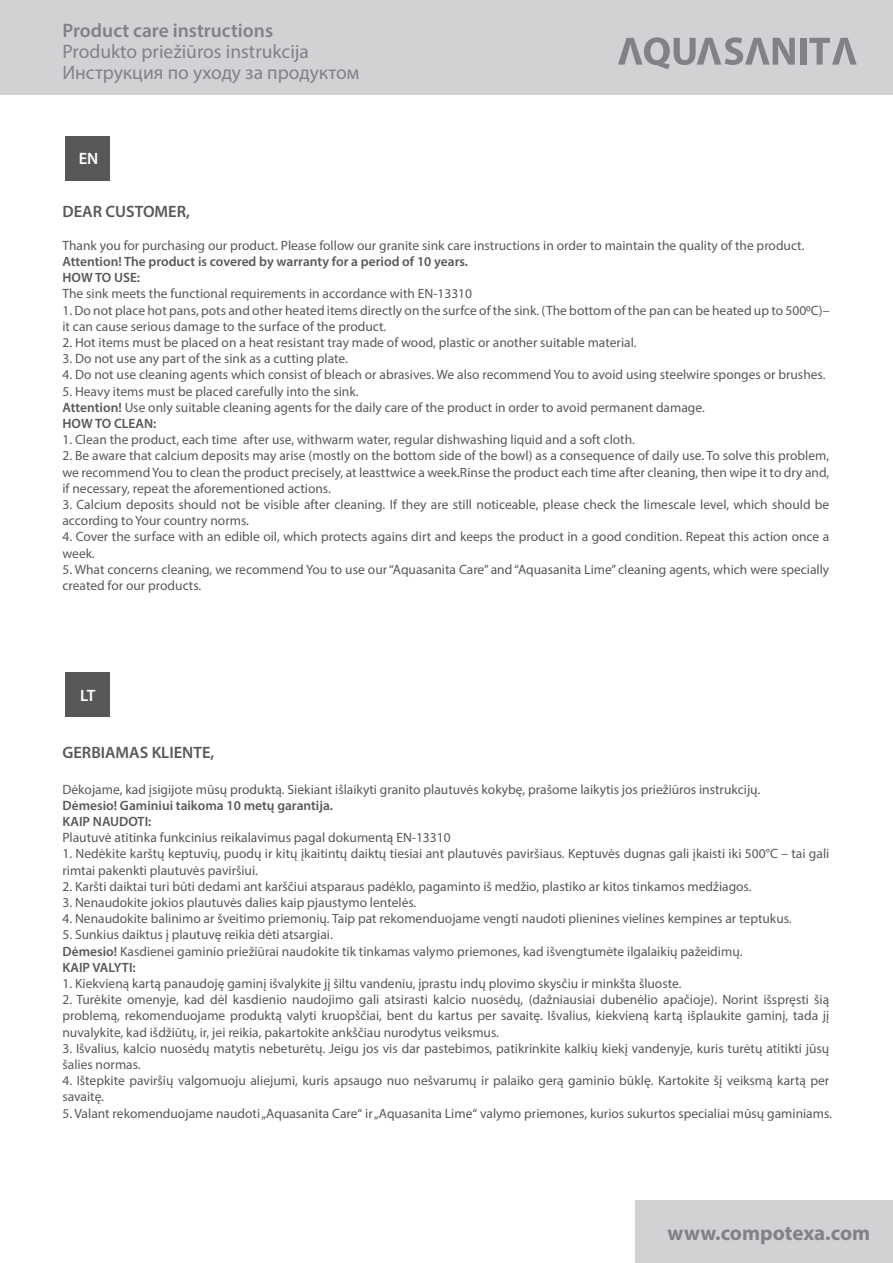
<style>
.page{position:relative;width:893px;height:1263px;background:#fff}
.page>*{position:absolute;margin:0;border:0;box-sizing:border-box;transform-origin:0 0}
.t1{font:700 21px "Myriad Pro";color:#808285}
.t2{font:19.5px/21px "Myriad Pro";color:#808285}
.t3{font:600 19.5px "Myriad Pro";color:#808285}
.t4{font:600 16.5px "Myriad Pro";color:#57585a}
.t5{font:600 16.5px "Myriad Pro";color:#fff}
.t6{font:13.5px/16.2px "Myriad Pro";color:#57585a}
.t7{font:600 13.5px/16.2px "Myriad Pro";color:#57585a}
.s1{font-weight:600}
</style>
<div class="page">
<div style="left:66px;top:136px;width:44px;height:44px;background:#57585a"></div>
<div style="left:66px;top:672px;width:44px;height:45px;background:#57585a"></div>
<div style="left:635px;top:1200px;width:258px;height:63px;background:#d1d2d4"></div>
<div style="left:0;top:0;width:893px;height:94px;background:#d1d2d4"></div>
<svg style="left:618px;top:37px;width:177px;height:32px"></svg>
<div style="left:800px;top:38px;width:6px;height:27px;background:#808285"></div>
<svg style="left:809px;top:38px;width:48px;height:27px"></svg>
<h2 class="t3" style="left:62px;top:18px;width:212px">Product care instructions</h2>
<h2 class="t2" style="left:62px;top:40px;width:298px">Produkto priežiūros instrukcija<br>Инструкция по уходу за продуктом</h2>
<p class="t5" style="left:79px;top:148px;width:21px">EN</p>
<p class="t4" style="left:62px;top:201px;width:129px">DEAR CUSTOMER,</p>
<p class="t6" style="left:62px;top:237px;width:743px">Thank you for purchasing our product. Please follow our granite sink care instructions in order to maintain the quality of the product.</p>
<p class="t7" style="left:62px;top:253px;width:407px">Attention! The product is covered by warranty for a period of 10 years.<br>HOW TO USE:</p>
<p class="t6" style="left:62px;top:286px;width:411px">The sink meets the functional requirements in accordance with EN-13310</p>
<p class="t6" style="left:62px;top:302px;width:768px">1. Do not place hot pans, pots and other heated items directly on the surfce of the sink. (The bottom of the pan can be heated up to 5000C)– it can cause serious damage to the surface of the product.</p>
<p class="t6" style="left:62px;top:334px;width:576px">2. Hot items must be placed on a heat resistant tray made of wood, plastic or another suitable material.</p>
<p class="t6" style="left:62px;top:350px;width:287px">3. Do not use any part of the sink as a cutting plate.</p>
<p class="t6" style="left:62px;top:367px;width:765px">4. Do not use cleaning agents which consist of bleach or abrasives. We also recommend You to avoid using steelwire sponges or brushes.</p>
<p class="t6" style="left:62px;top:383px;width:644px">5. Heavy items must be placed carefully into the sink.<br><span class="s1">Attention!</span> Use only suitable cleaning agents for the daily care of the product in order to avoid permanent damage.<br><span class="s1">HOW TO CLEAN:</span></p>
<p class="t6" style="left:62px;top:431px;width:574px">1. Clean the product, each time after use, withwarm water, regular dishwashing liquid and a soft cloth.</p>
<p class="t6" style="left:62px;top:448px;width:768px;text-align:justify">2. Be aware that calcium deposits may arise (mostly on the bottom side of the bowl) as a consequence of daily use. To solve this problem, we recommend You to clean the product precisely, at leasttwice a week.Rinse the product each time after cleaning, then wipe it to dry and, if necessary, repeat the aforementioned actions.</p>
<p class="t6" style="left:62px;top:496px;width:768px">3. Calcium deposits should not be visible after cleaning. If they are still noticeable, please check the limescale level, which should be according to Your country norms.</p>
<p class="t6" style="left:62px;top:529px;width:768px">4. Cover the surface with an edible oil, which protects agains dirt and keeps the product in a good condition. Repeat this action once a week.</p>
<p class="t6" style="left:62px;top:561px;width:768px">5. What concerns cleaning, we recommend You to use our “Aquasanita Care” and “Aquasanita Lime” cleaning agents, which were specially created for our products.</p>
<p class="t5" style="left:80px;top:684px;width:17px">LT</p>
<p class="t4" style="left:62px;top:741px;width:153px">GERBIAMAS KLIENTE,</p>
<p class="t6" style="left:62px;top:781px;width:699px">Dėkojame, kad įsigijote mūsų produktą. Siekiant išlaikyti granito plautuvės kokybę, prašome laikytis jos priežiūros instrukcijų.</p>
<p class="t7" style="left:62px;top:797px;width:272px">Dėmesio! Gaminiui taikoma 10 metų garantija.<br>KAIP NAUDOTI:</p>
<p class="t6" style="left:62px;top:829px;width:390px">Plautuvė atitinka funkcinius reikalavimus pagal dokumentą EN-13310</p>
<p class="t6" style="left:62px;top:845px;width:768px">1. Nedėkite karštų keptuvių, puodų ir kitų įkaitintų daiktų tiesiai ant plautuvės paviršiaus. Keptuvės dugnas gali įkaisti iki 500°C – tai gali rimtai pakenkti plautuvės paviršiui.</p>
<p class="t6" style="left:62px;top:878px;width:691px">2. Karšti daiktai turi būti dedami ant karščiui atsparaus padėklo, pagaminto iš medžio, plastiko ar kitos tinkamos medžiagos.</p>
<p class="t6" style="left:62px;top:894px;width:355px">3. Nenaudokite jokios plautuvės dalies kaip pjaustymo lentelės.</p>
<p class="t6" style="left:62px;top:910px;width:731px">4. Nenaudokite balinimo ar šveitimo priemonių. Taip pat rekomenduojame vengti naudoti plienines vielines kempines ar teptukus.</p>
<p class="t6" style="left:62px;top:926px;width:681px">5. Sunkius daiktus į plautuvę reikia dėti atsargiai.<br><span class="s1">Dėmesio!</span> Kasdienei gaminio priežiūrai naudokite tik tinkamas valymo priemones, kad išvengtumėte ilgalaikių pažeidimų.<br><span class="s1">KAIP VALYTI:</span></p>
<p class="t6" style="left:62px;top:975px;width:620px">1. Kiekvieną kartą panaudoję gaminį išvalykite jį šiltu vandeniu, įprastu indų plovimo skysčiu ir minkšta šluoste.</p>
<p class="t6" style="left:62px;top:991px;width:768px;text-align:justify">2. Turėkite omenyje, kad dėl kasdienio naudojimo gali atsirasti kalcio nuosėdų, (dažniausiai dubenėlio apačioje). Norint išspręsti šią problemą, rekomenduojame produktą valyti kruopščiai, bent du kartus per savaitę. Išvalius, kiekvieną kartą išplaukite gaminį, tada jį nuvalykite, kad išdžiūtų, ir, jei reikia, pakartokite ankščiau nurodytus veiksmus.</p>
<p class="t6" style="left:62px;top:1040px;width:768px">3. Išvalius, kalcio nuosėdų matytis nebeturėtų. Jeigu jos vis dar pastebimos, patikrinkite kalkių kiekį vandenyje, kuris turėtų atitikti jūsų šalies normas.</p>
<p class="t6" style="left:62px;top:1072px;width:768px">4. Ištepkite paviršių valgomuoju aliejumi, kuris apsaugo nuo nešvarumų ir palaiko gerą gaminio būklę. Kartokite šį veiksmą kartą per savaitę.</p>
<p class="t6" style="left:62px;top:1105px;width:771px">5. Valant rekomenduojame naudoti „Aquasanita Care“ ir „Aquasanita Lime“ valymo priemones, kurios sukurtos specialiai mūsų gaminiams.</p>
<h1 class="t1" style="left:668px;top:1219px;width:204px">www.compotexa.com</h1>
</div>
